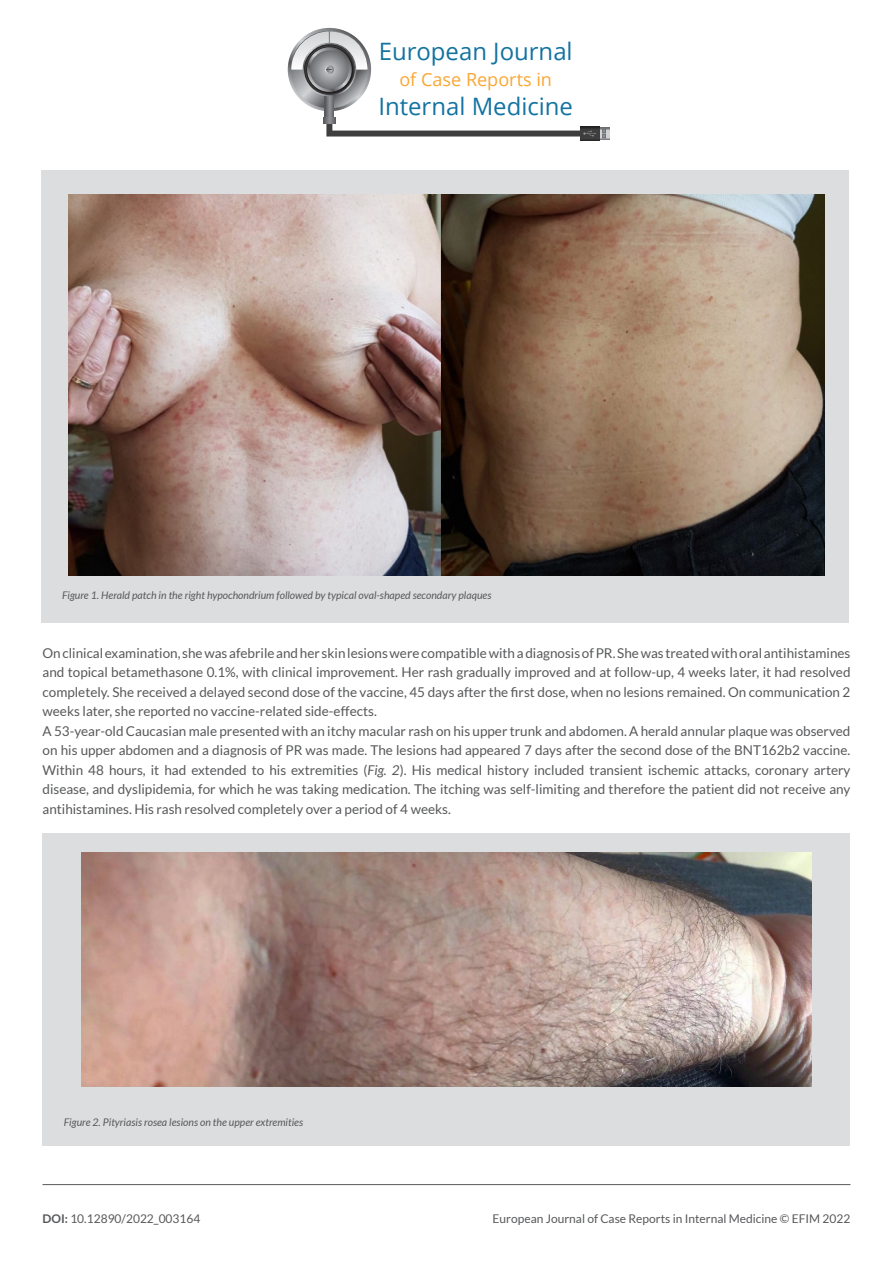
<style>
.page{position:relative;width:893px;height:1263px;background:#fff}
.page>*{position:absolute;margin:0;border:0;box-sizing:border-box;transform-origin:0 0}
.t1{font:24px "Open Sans";color:#1373a1}
.t2{font:18px "Open Sans";color:#faa633}
.TESTO_ARTICOLO{font:13.5px/19.5px "Lato";color:#57585a;text-align:justify}
.t3{font:12px "Lato";color:#57585a}
.DIDASCALIA{font:italic 10.5px "Lato";color:#57585a}
.s1{font-style:italic}
.s2{font-weight:700}
</style>
<div class="page">
<svg style="left:288px;top:28px;width:83px;height:83px"></svg>
<svg style="left:291px;top:31px;width:77px;height:77px"></svg>
<svg style="left:325px;top:96px;width:9px;height:21px"></svg>
<svg style="left:303px;top:43px;width:53px;height:53px"></svg>
<svg style="left:304px;top:44px;width:51px;height:51px"></svg>
<svg style="left:307px;top:47px;width:45px;height:45px"></svg>
<svg style="left:310px;top:50px;width:39px;height:39px"></svg>
<svg style="left:291px;top:31px;width:76px;height:43px"></svg>
<svg style="left:600px;top:128px;width:10px;height:11px"></svg>
<svg style="left:603px;top:129px;width:2px;height:9px"></svg>
<svg style="left:580px;top:126px;width:20px;height:15px"></svg>
<svg style="left:323px;top:117px;width:273px;height:20px"></svg>
<hr style="left:43px;top:1184px;width:807px;height:1px;background:#57585a">
<div style="left:41px;top:170px;width:808px;height:452px;background:#dcdddf"></div>
<img style="left:69px;top:194px;width:756px;height:381px">
<div style="left:43px;top:833px;width:807px;height:312px;background:#dcdddf"></div>
<img style="left:81px;top:853px;width:730px;height:234px">
<h1 class="t1" style="left:379px;top:35px;width:196px">European Journal</h1>
<h2 class="t2" style="left:399px;top:67px;width:154px">of Case Reports in</h2>
<h1 class="t1" style="left:378px;top:89px;width:196px">Internal Medicine</h1>
<p class="DIDASCALIA" style="left:62px;top:589px;width:431px">Figure 1. Herald patch in the right hypochondrium followed by typical oval-shaped secondary plaques</p>
<p class="TESTO_ARTICOLO" style="left:43px;top:643px;width:809px">On clinical examination, she was afebrile and her skin lesions were compatible with a diagnosis of PR. She was treated with oral antihistamines and topical betamethasone 0.1%, with clinical improvement. Her rash gradually improved and at follow-up, 4 weeks later, it had resolved completely. She received a delayed second dose of the vaccine, 45 days after the first dose, when no lesions remained. On communication 2 weeks later, she reported no vaccine-related side-effects.</p>
<p class="TESTO_ARTICOLO" style="left:43px;top:721px;width:809px">A 53-year-old Caucasian male presented with an itchy macular rash on his upper trunk and abdomen. A herald annular plaque was observed on his upper abdomen and a diagnosis of PR was made. The lesions had appeared 7 days after the second dose of the BNT162b2 vaccine.<br>Within 48 hours, it had extended to his extremities (<span class="s1">Fig. 2</span>). His medical history included transient ischemic attacks, coronary artery disease, and dyslipidemia, for which he was taking medication. The itching was self-limiting and therefore the patient did not receive any antihistamines. His rash resolved completely over a period of 4 weeks.</p>
<p class="DIDASCALIA" style="left:64px;top:1116px;width:241px">Figure 2. Pityriasis rosea lesions on the upper extremities</p>
<p class="t3" style="left:43px;top:1212px;width:159px"><span class="s2">DOI:</span> 10.12890/2022_003164</p>
<p class="t3" style="left:493px;top:1212px;width:359px">European Journal of Case Reports in Internal Medicine © EFIM 2022</p>
</div>
